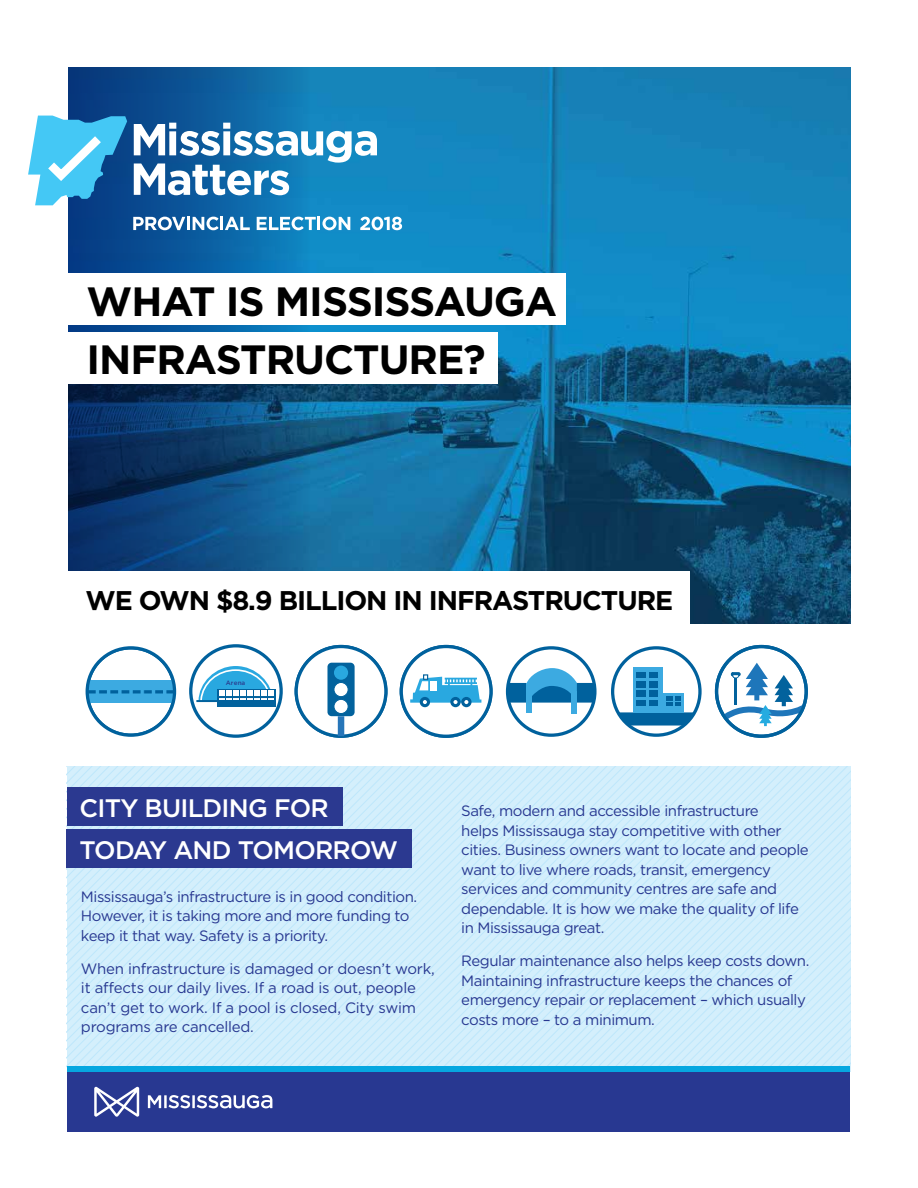
<style>
.page{position:relative;width:918px;height:1188px;background:#fff}
.page>*{position:absolute;margin:0;border:0;box-sizing:border-box;transform-origin:0 0}
.t1{font:700 40.8px "Gotham";letter-spacing:-.025em;color:#000}
.t2{font:700 27px "Gotham";letter-spacing:-.04em;color:#000}
.t3{font:500 25.35px/42.2px "Gotham";letter-spacing:-.03em;color:#fff}
.t4{font:15px/19.5px "Gotham";letter-spacing:-.03em;color:#283891}
.t5{font:500 6.3px "Gotham";color:#293d8f}
</style>
<div class="page">
<img style="left:68px;top:68px;width:782px;height:555px">
<svg style="left:67px;top:766px;width:783px;height:305px;background:#cfecfb"></svg>
<div style="left:67px;top:788px;width:275px;height:38px;background:#2b3990"></div>
<div style="left:67px;top:830px;width:345px;height:38px;background:#2b3990"></div>
<div style="left:68px;top:1071px;width:782px;height:61px;background:#283891"></div>
<div style="left:56px;top:571px;width:634px;height:53px;background:#fff"></div>
<div style="left:68px;top:1066px;width:782px;height:6px;background:#06a7e0"></div>
<svg style="left:94px;top:1087px;width:45px;height:30px"></svg>
<svg style="left:148px;top:1095px;width:124px;height:13px"></svg>
<svg style="left:87px;top:648px;width:88px;height:87px"></svg>
<div style="left:86px;top:646px;width:90px;height:91px;border:3px solid #00619d;border-radius:50%"></div>
<svg style="left:616px;top:712px;width:81px;height:14px"></svg>
<div style="left:611px;top:646px;width:91px;height:91px;border:3px solid #00619d;border-radius:50%"></div>
<div style="left:633px;top:667px;width:29px;height:45px;background:#3caae1"></div>
<div style="left:655px;top:693px;width:29px;height:19px;background:#3caae1"></div>
<div style="left:636px;top:672px;width:10px;height:5px;background:#00619d"></div>
<div style="left:649px;top:672px;width:9px;height:5px;background:#00619d"></div>
<div style="left:636px;top:681px;width:10px;height:6px;background:#00619d"></div>
<div style="left:649px;top:681px;width:9px;height:6px;background:#00619d"></div>
<div style="left:636px;top:691px;width:10px;height:6px;background:#00619d"></div>
<div style="left:649px;top:691px;width:9px;height:6px;background:#00619d"></div>
<div style="left:636px;top:700px;width:10px;height:6px;background:#00619d"></div>
<div style="left:649px;top:700px;width:9px;height:6px;background:#00619d"></div>
<svg style="left:667px;top:696px;width:14px;height:10px"></svg>
<svg style="left:400px;top:645px;width:93px;height:93px"></svg>
<div style="left:401px;top:647px;width:90px;height:89px;background:#fff;border-radius:50%"></div>
<div style="left:400px;top:645px;width:93px;height:93px;border:3px solid #00619d;border-radius:50%"></div>
<svg style="left:410px;top:674px;width:71px;height:33px"></svg>
<div style="left:508px;top:683px;width:87px;height:20px;background:#00619d"></div>
<svg style="left:527px;top:668px;width:50px;height:28px"></svg>
<div style="left:527px;top:683px;width:5px;height:29px;background:#3caae1"></div>
<div style="left:571px;top:691px;width:6px;height:23px;background:#3caae1"></div>
<svg style="left:295px;top:645px;width:93px;height:93px"></svg>
<div style="left:296px;top:647px;width:90px;height:89px;background:#fff;border-radius:50%"></div>
<div style="left:295px;top:645px;width:93px;height:93px;border:3px solid #00619d;border-radius:50%"></div>
<div style="left:327px;top:663px;width:28px;height:53px;background:#02629d;border-radius:4px"></div>
<div style="left:334px;top:666px;width:14px;height:14px;background:#29a8e0;border-radius:50%"></div>
<div style="left:334px;top:682px;width:14px;height:15px;background:#fff;border-radius:50%"></div>
<div style="left:334px;top:682px;width:15px;height:15px;border:1px solid #02629d;border-radius:50%"></div>
<div style="left:334px;top:699px;width:14px;height:15px;background:#fff;border-radius:50%"></div>
<div style="left:334px;top:699px;width:15px;height:15px;border:1px solid #02629d;border-radius:50%"></div>
<div style="left:338px;top:716px;width:6px;height:20px;background:#2776b9"></div>
<svg style="left:717px;top:647px;width:89px;height:89px"></svg>
<div style="left:715px;top:645px;width:93px;height:93px;border:3px solid #00619d;border-radius:50%"></div>
<svg style="left:189px;top:644px;width:94px;height:94px"></svg>
<svg style="left:199px;top:666px;width:74px;height:70px"></svg>
<div style="left:217px;top:689px;width:59px;height:17px;background:#02629d"></div>
<div style="left:220px;top:691px;width:5px;height:9px;background:#fff"></div>
<div style="left:227px;top:691px;width:5px;height:9px;background:#fff"></div>
<div style="left:233px;top:691px;width:6px;height:9px;background:#fff"></div>
<div style="left:240px;top:691px;width:6px;height:9px;background:#fff"></div>
<div style="left:247px;top:691px;width:6px;height:9px;background:#fff"></div>
<div style="left:254px;top:691px;width:6px;height:9px;background:#fff"></div>
<div style="left:261px;top:691px;width:6px;height:9px;background:#fff"></div>
<div style="left:268px;top:691px;width:6px;height:9px;background:#fff"></div>
<hr style="left:218px;top:696px;width:57px;height:2px;background:#02629d">
<hr style="left:196px;top:700px;width:22px;height:2px;background:#02629d">
<div style="left:506px;top:646px;width:91px;height:91px;border:3px solid #00619d;border-radius:50%"></div>
<svg style="left:68px;top:68px;width:245px;height:502px;background:#0c4c84"></svg>
<div style="left:56px;top:332px;width:441px;height:52px;background:#fff"></div>
<div style="left:56px;top:273px;width:510px;height:52px;background:#fff"></div>
<svg style="left:28px;top:116px;width:99px;height:89px;background:#50afdb"></svg>
<svg style="left:133px;top:217px;width:117px;height:13px"></svg>
<svg style="left:257px;top:217px;width:93px;height:13px"></svg>
<svg style="left:360px;top:217px;width:42px;height:13px"></svg>
<svg style="left:134px;top:123px;width:243px;height:72px"></svg>
<h1 class="t1" style="left:87px;top:274px;width:472px">WHAT IS MISSISSAUGA</h1>
<h1 class="t1" style="left:87px;top:333px;width:401px">INFRASTRUCTURE?</h1>
<h2 class="t2" style="left:86px;top:582px;width:589px">WE OWN $8.9 BILLION IN INFRASTRUCTURE</h2>
<p class="t5" style="left:226px;top:679px;width:21px">Arena</p>
<h3 class="t3" style="left:80px;top:786px;width:320px">CITY BUILDING FOR<br>TODAY AND TOMORROW</h3>
<p class="t4" style="left:81px;top:887px;width:338px">Mississauga’s infrastructure is in good condition.<br>However, it is taking more and more funding to keep it that way. Safety is a priority.</p>
<p class="t4" style="left:81px;top:959px;width:355px">When infrastructure is damaged or doesn’t work, it affects our daily lives. If a road is out, people can’t get to work. If a pool is closed, City swim programs are cancelled.</p>
<p class="t4" style="left:461px;top:801px;width:349px">Safe, modern and accessible infrastructure<br>helps Mississauga stay competitive with other cities. Business owners want to locate and people want to live where roads, transit, emergency services and community centres are safe and dependable. It is how we make the quality of life in Mississauga great.</p>
<p class="t4" style="left:461px;top:951px;width:350px">Regular maintenance also helps keep costs down.<br>Maintaining infrastructure keeps the chances of emergency repair or replacement – which usually costs more – to a minimum.</p>
</div>
